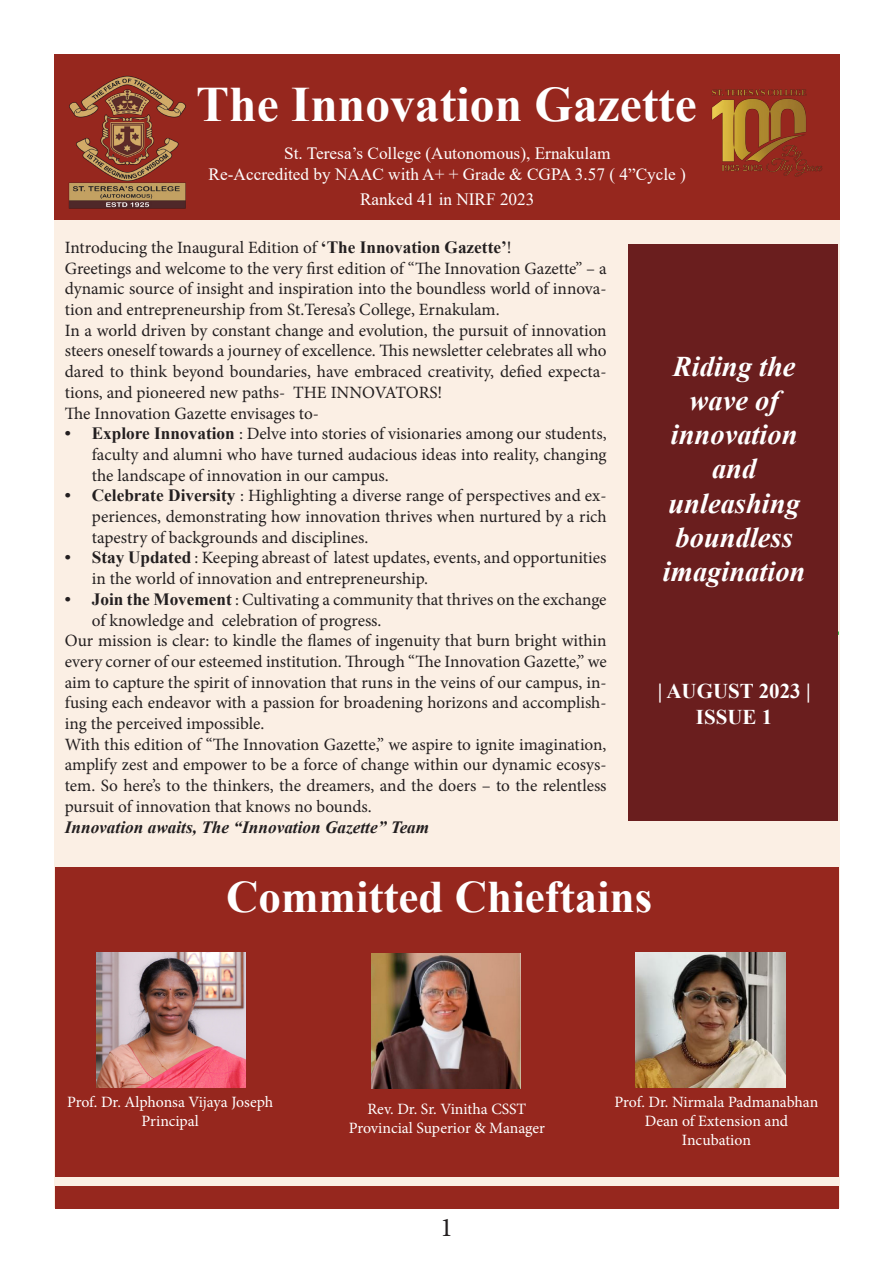
<style>
.page{position:relative;width:893px;height:1263px;background:#fff}
.page>*{position:absolute;margin:0;border:0;box-sizing:border-box;transform-origin:0 0}
.t1{font:700 49.5px "Times New Roman";color:#fff}
.t2{font:700 45px "Times New Roman";color:#fff}
.t3{font:italic 700 28.5px/34.2px "Times New Roman";color:#fff;text-align:center}
.t4{font:27px "Minion Pro";color:#231f20}
.t5{font:700 21px/25.2px "Times New Roman";color:#fff;text-align:center}
.t6{font:17.25px/20.7px "Minion Pro";letter-spacing:-.005em;color:#231f20;text-align:justify}
.t7{font:17.25px/25.2px "Times New Roman";color:#fff;text-align:center}
.t8{font:italic 700 17.25px "Times New Roman";color:#231f20}
.t9{font:15.75px/18.9px "Minion Pro";letter-spacing:-.005em;color:#fff;text-align:center}
.s1{font-family:"Times New Roman";font-weight:700}
</style>
<div class="page">
<div style="left:54px;top:55px;width:786px;height:1153px;background:#fbefe4"></div>
<div style="left:54px;top:54px;width:786px;height:165px;background:#96271e"></div>
<img style="left:68px;top:75px;width:118px;height:133px">
<div style="left:55px;top:1187px;width:783px;height:22px;background:#96271e"></div>
<div style="left:629px;top:244px;width:209px;height:577px;background:#6a1e1e"></div>
<img style="left:711px;top:89px;width:112px;height:88px">
<div style="left:55px;top:867px;width:783px;height:310px;background:#96271e"></div>
<img style="left:96px;top:952px;width:149px;height:135px">
<img style="left:372px;top:953px;width:149px;height:135px">
<img style="left:635px;top:952px;width:150px;height:135px">
<p class="t1" style="left:196px;top:69px;width:502px">The Innovation Gazette</p>
<p class="t7" style="left:284px;top:140px;width:328px">St. Teresa’s College (Autonomous), Ernakulam</p>
<p class="t7" style="left:209px;top:161px;width:479px">Re-Accredited by NAAC with A+ + Grade &amp; CGPA 3.57 ( 4”Cycle )<br>Ranked 41 in NIRF 2023</p>
<p class="t6" style="left:65px;top:237px;width:448px">Introducing the Inaugural Edition of <span class="s1">‘The Innovation Gazette’</span>!</p>
<p class="t6" style="left:65px;top:258px;width:543px">Greetings and welcome to the very first edition of “The Innovation Gazette” – a dynamic source of insight and inspiration into the boundless world of innova&shy;tion and entrepreneurship from St.Teresa’s College, Ernakulam.</p>
<p class="t6" style="left:65px;top:320px;width:543px">In a world driven by constant change and evolution, the pursuit of innovation steers oneself towards a journey of excellence. This newsletter celebrates all who dared to think beyond boundaries, have embraced creativity, defied expecta&shy;tions, and pioneered new paths- THE INNOVATORS!</p>
<p class="t6" style="left:65px;top:403px;width:256px">The Innovation Gazette envisages to-</p>
<p class="t6" style="left:92px;top:423px;width:516px;text-indent:-27px"><span class="s1">• Explore Innovation</span> : Delve into stories of visionaries among our students, faculty and alumni who have turned audacious ideas into reality, changing the landscape of innovation in our campus.</p>
<p class="t6" style="left:92px;top:485px;width:516px;text-indent:-27px"><span class="s1">• Celebrate Diversity</span> : Highlighting a diverse range of perspectives and ex&shy;periences, demonstrating how innovation thrives when nurtured by a rich tapestry of backgrounds and disciplines.</p>
<p class="t6" style="left:92px;top:548px;width:516px;text-indent:-27px"><span class="s1">• Stay Updated</span> : Keeping abreast of latest updates, events, and opportunities in the world of innovation and entrepreneurship.</p>
<p class="t6" style="left:92px;top:589px;width:516px;text-indent:-27px"><span class="s1">• Join the Movement</span> : Cultivating a community that thrives on the exchange of knowledge and celebration of progress.</p>
<p class="t6" style="left:65px;top:630px;width:543px">Our mission is clear: to kindle the flames of ingenuity that burn bright within every corner of our esteemed institution. Through “The Innovation Gazette,” we aim to capture the spirit of innovation that runs in the veins of our campus, in&shy;fusing each endeavor with a passion for broadening horizons and accomplish&shy;ing the perceived impossible.</p>
<p class="t6" style="left:65px;top:734px;width:543px">With this edition of “The Innovation Gazette,” we aspire to ignite imagination, amplify zest and empower to be a force of change within our dynamic ecosys&shy;tem. So here’s to the thinkers, the dreamers, and the doers – to the relentless pursuit of innovation that knows no bounds.</p>
<p class="t8" style="left:65px;top:815px;width:366px">Innovation awaits, The “Innovation Gazette” Team</p>
<p class="t3" style="left:663px;top:348px;width:144px">Riding the wave of innovation and unleashing boundless imagination</p>
<p class="t5" style="left:658px;top:678px;width:154px">| AUGUST 2023 |<br>ISSUE 1</p>
<p class="t2" style="left:226px;top:864px;width:428px">Committed Chieftains</p>
<p class="t9" style="left:67px;top:1093px;width:208px">Prof. Dr. Alphonsa Vijaya Joseph<br>Principal</p>
<p class="t9" style="left:349px;top:1100px;width:198px">Rev. Dr. Sr. Vinitha CSST<br>Provincial Superior &amp; Manager</p>
<p class="t9" style="left:614px;top:1093px;width:205px">Prof. Dr. Nirmala Padmanabhan<br>Dean of Extension and</p>
<p class="t9" style="left:682px;top:1131px;width:70px">Incubation</p>
<p class="t4" style="left:440px;top:1209px;width:14px">1</p>
</div>
